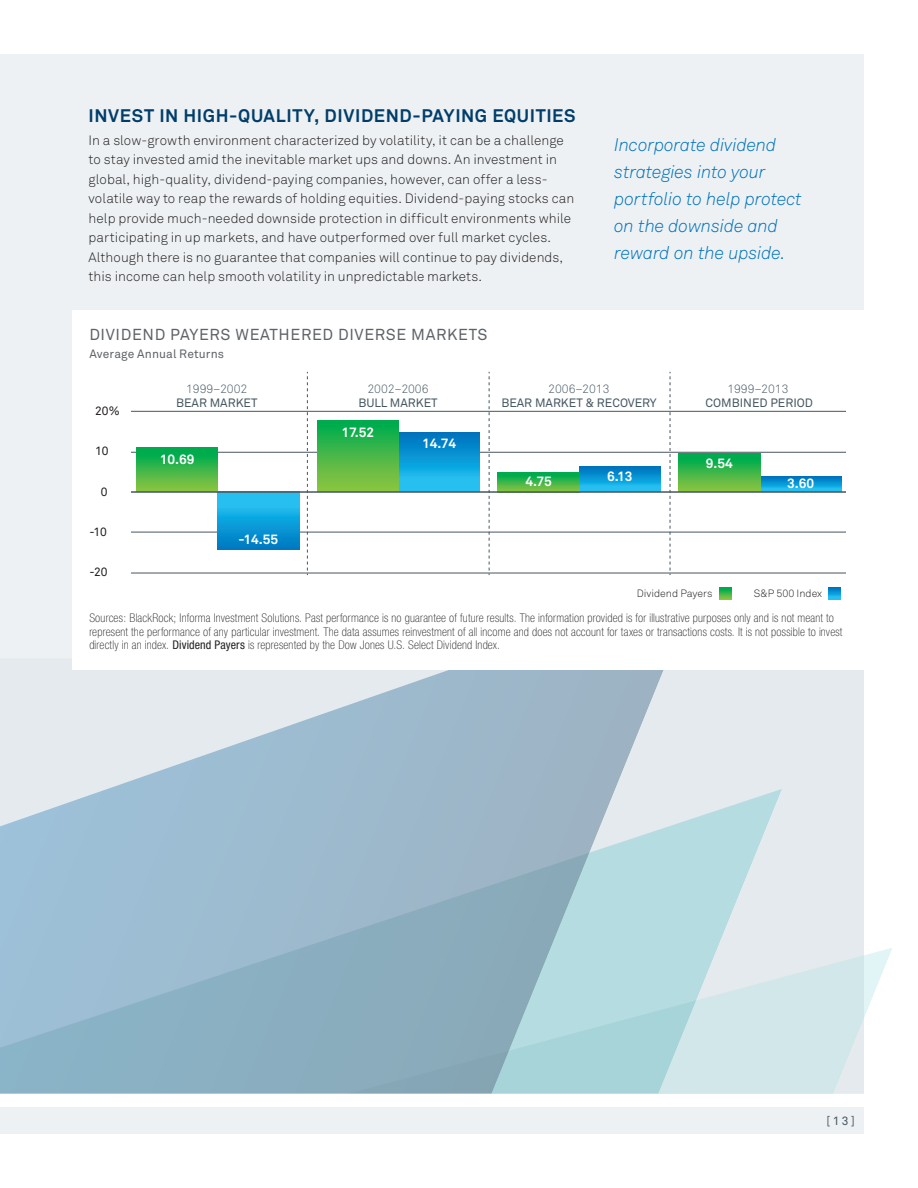
<style>
.page{position:relative;width:918px;height:1188px;background:#fff}
.page>*{position:absolute;margin:0;border:0;box-sizing:border-box;transform-origin:0 0}
.t1{font:italic 18px/27px "Akkurat Light Pro";letter-spacing:-.01em;color:#0072bc}
.New_Subhead_1{font:700 18px "Akkurat Pro";letter-spacing:.03em;color:#003d6a}
.Tier_4__Chart_Header{font:15.75px "Akkurat Pro";letter-spacing:.04em;color:#5e6367}
.New_Body_Copy{font:13.5px/19.5px "Akkurat Light Pro";letter-spacing:.005em;color:#231f20}
.t2{font:700 13.5px "Akkurat Pro";color:#fff}
.condensed_disclaimer{font:100 condensed 12px/13.5px "Helvetica Neue";letter-spacing:.015em;color:#231f20}
.t3{font:12px/13.5px "Akkurat Pro";color:#455760;text-align:center}
.Tier_4__Chart_Subhea{font:12px "Akkurat Pro";letter-spacing:.01em;color:#5e6367}
.t4{font:12px "Akkurat Pro";color:#231f20}
.t5{font:10.5px "Akkurat Light Pro";color:#231f20}
.s1{font-family:"Akkurat Light Pro"}
.s2{font-weight:400}
</style>
<div class="page">
<div style="left:0;top:54px;width:864px;height:1040px;background:#edf1f3"></div>
<div style="left:0;top:1107px;width:864px;height:27px;background:#edf1f3"></div>
<svg style="left:782px;top:669px;width:110px;height:425px;fill:#e4eaed"></svg>
<svg style="left:699px;top:669px;width:83px;height:425px;fill:#e4eaed"></svg>
<svg style="left:0;top:669px;width:699px;height:425px"></svg>
<div style="left:72px;top:310px;width:806px;height:359px;background:#fff"></div>
<svg style="left:760px;top:477px;width:81px;height:14px"></svg>
<hr style="left:131px;top:573px;width:715px;height:1px;background:#455760">
<hr style="left:131px;top:532px;width:715px;height:1px;background:#455760">
<hr style="left:131px;top:411px;width:715px;height:1px;background:#455760">
<hr style="left:131px;top:452px;width:715px;height:1px;background:#455760">
<svg style="left:579px;top:467px;width:82px;height:24px;background:#0e9dd8"></svg>
<div style="left:498px;top:472px;width:81px;height:20px;background:linear-gradient(to bottom,#00a750,#84c242)"></div>
<svg style="left:719px;top:587px;width:12px;height:12px"></svg>
<svg style="left:307px;top:372px;width:1px;height:203px"></svg>
<svg style="left:489px;top:372px;width:1px;height:203px"></svg>
<svg style="left:670px;top:372px;width:1px;height:203px"></svg>
<svg style="left:218px;top:493px;width:81px;height:57px;background:#10a1dc"></svg>
<div style="left:399px;top:433px;width:81px;height:59px;background:linear-gradient(to bottom,#0073be,#28ccf9)"></div>
<div style="left:136px;top:448px;width:82px;height:44px;background:linear-gradient(to bottom,#00a84f,#8dc441)"></div>
<div style="left:317px;top:421px;width:82px;height:71px;background:linear-gradient(to bottom,#00ab4e,#94c540)"></div>
<div style="left:679px;top:453px;width:81px;height:39px;background:linear-gradient(to bottom,#00a84f,#91c441)"></div>
<svg style="left:829px;top:587px;width:12px;height:12px"></svg>
<hr style="left:131px;top:491px;width:715px;height:2px;background:#455760">
<p class="New_Subhead_1" style="left:89px;top:105px;width:489px">INVEST IN HIGH-QUALITY, DIVIDEND-PAYING EQUITIES</p>
<p class="New_Body_Copy" style="left:89px;top:131px;width:487px">In a slow-growth environment characterized by volatility, it can be a challenge to stay invested amid the inevitable market ups and downs. An investment in global, high-quality, dividend-paying companies, however, can offer a less&shy;volatile way to reap the rewards of holding equities. Dividend-paying stocks can help provide much-needed downside protection in difficult environments while participating in up markets, and have outperformed over full market cycles.<br>Although there is no guarantee that companies will continue to pay dividends, this income can help smooth volatility in unpredictable markets.</p>
<p class="t1" style="left:614px;top:132px;width:189px">Incorporate dividend strategies into your portfolio to help protect on the downside and reward on the upside.</p>
<p class="Tier_4__Chart_Header" style="left:89px;top:325px;width:400px">DIVIDEND PAYERS WEATHERED DIVERSE MARKETS</p>
<p class="Tier_4__Chart_Subhea" style="left:89px;top:347px;width:136px">Average Annual Returns</p>
<p class="t4" style="left:95px;top:404px;width:26px">20%</p>
<p class="t4" style="left:95px;top:444px;width:15px">10</p>
<p class="t4" style="left:101px;top:484px;width:8px">0</p>
<p class="t4" style="left:89px;top:525px;width:19px">-10</p>
<p class="t4" style="left:89px;top:565px;width:20px">-20</p>
<p class="t3" style="left:176px;top:383px;width:83px"><span class="s1">1999–2002<br></span>BEAR MARKET</p>
<p class="t3" style="left:359px;top:383px;width:81px"><span class="s1">2002–2006<br></span>BULL MARKET</p>
<p class="t3" style="left:501px;top:383px;width:157px"><span class="s1">2006–2013<br></span>BEAR MARKET &amp; RECOVERY</p>
<p class="t3" style="left:705px;top:383px;width:109px"><span class="s1">1999–2013<br></span>COMBINED PERIOD</p>
<p class="t2" style="left:160px;top:451px;width:36px">10.69</p>
<p class="t2" style="left:239px;top:531px;width:41px">-14.55</p>
<p class="t2" style="left:342px;top:423px;width:34px">17.52</p>
<p class="t2" style="left:422px;top:435px;width:35px">14.74</p>
<p class="t2" style="left:525px;top:473px;width:28px">4.75</p>
<p class="t2" style="left:607px;top:468px;width:27px">6.13</p>
<p class="t2" style="left:706px;top:455px;width:29px">9.54</p>
<p class="t2" style="left:787px;top:475px;width:29px">3.60</p>
<p class="t5" style="left:637px;top:587px;width:77px">Dividend Payers</p>
<p class="t5" style="left:754px;top:587px;width:70px">S&amp;P 500 Index</p>
<p class="condensed_disclaimer" style="left:89px;top:611px;width:755px">Sources: BlackRock; Informa Investment Solutions. Past performance is no guarantee of future results. The information provided is for illustrative purposes only and is not meant to represent the performance of any particular investment. The data assumes reinvestment of all income and does not account for taxes or transactions costs. It is not possible to invest directly in an index. <span class="s2">Dividend Payers</span> is represented by the Dow Jones U.S. Select Dividend Index.</p>
<p class="t3" style="left:826px;top:1115px;width:30px">[13]</p>
</div>
